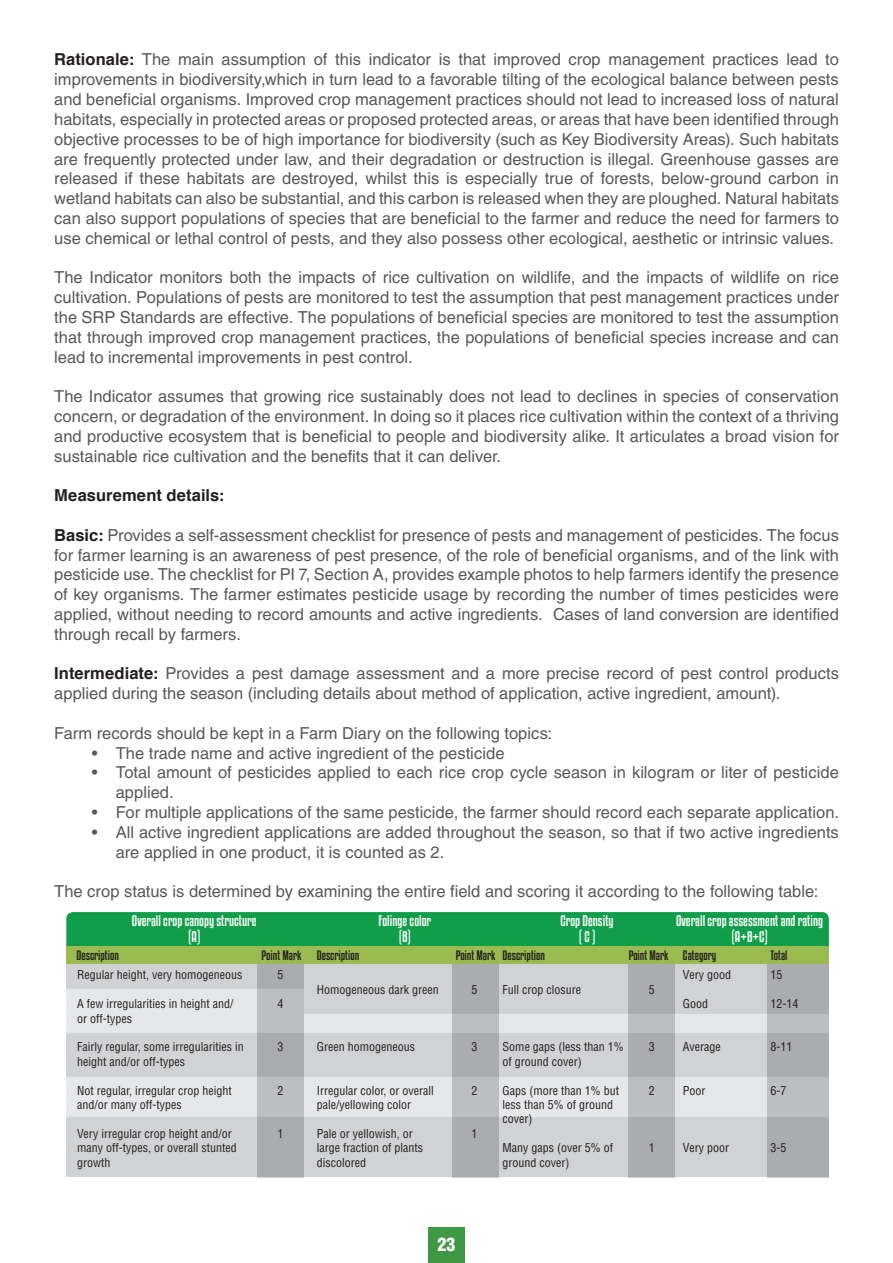
<style>
.page{position:relative;width:893px;height:1263px;background:#fff}
.page>*{position:absolute;margin:0;border:0;box-sizing:border-box;transform-origin:0 0}
.t1{font:900 condensed 18px "Helvetica";color:#fff}
.t2{font:16.5px/19.8px "Helvetica";color:#57585a;text-align:justify}
.t3{font:700 16.5px "Helvetica";letter-spacing:.005em;color:#231f20}
.t4{font:13.5px/16.2px "Kenyan Coffee Rg";color:#fff;text-align:center}
.t5{font:condensed 12px/14.4px "Helvetica";color:#231f20}
.t6{font:12px "Kenyan Coffee Rg";color:#231f20}
.s1{font-weight:700;color:#231f20}
</style>
<div class="page">
<div style="left:66px;top:912px;width:763px;height:40px;background:#119e4b;border-radius:7px"></div>
<div style="left:66px;top:946px;width:763px;height:231px;background:#e6e7e9"></div>
<div style="left:66px;top:964px;width:245px;height:25px;background:#d1d2d4"></div>
<div style="left:66px;top:1117px;width:763px;height:60px;background:#d1d2d4"></div>
<div style="left:304px;top:964px;width:525px;height:49px;background:#d1d2d4"></div>
<div style="left:66px;top:1033px;width:763px;height:44px;background:#d1d2d4"></div>
<div style="left:452px;top:964px;width:47px;height:213px;background:linear-gradient(to right,#b0b1b5,#b0b1b5)"></div>
<div style="left:628px;top:964px;width:47px;height:213px;background:linear-gradient(to right,#b0b1b5,#b0b1b5)"></div>
<div style="left:767px;top:964px;width:62px;height:213px;background:linear-gradient(to right,#b0b1b5,#b0b1b5)"></div>
<div style="left:257px;top:964px;width:47px;height:213px;background:linear-gradient(to right,#b2b3b7,#b2b3b7)"></div>
<div style="left:428px;top:1228px;width:37px;height:35px;background:#3e9844"></div>
<div style="left:66px;top:946px;width:180px;height:18px;background:#9abb4f"></div>
<div style="left:246px;top:946px;width:71px;height:18px;background:#9abb4f"></div>
<div style="left:317px;top:946px;width:132px;height:18px;background:#9abb4f"></div>
<div style="left:449px;top:946px;width:54px;height:18px;background:#9abb4f"></div>
<div style="left:503px;top:946px;width:123px;height:18px;background:#9abb4f"></div>
<div style="left:614px;top:946px;width:69px;height:18px;background:#9abb4f"></div>
<div style="left:683px;top:946px;width:93px;height:18px;background:#9abb4f"></div>
<div style="left:770px;top:946px;width:59px;height:18px;background:#9abb4f"></div>
<p class="t2" style="left:54px;top:50px;width:786px"><span class="s1">Rationale:</span> The main assumption of this indicator is that improved crop management practices lead to improvements in biodiversity,which in turn lead to a favorable tilting of the ecological balance between pests and beneficial organisms. Improved crop management practices should not lead to increased loss of natural habitats, especially in protected areas or proposed protected areas, or areas that have been identified through objective processes to be of high importance for biodiversity (such as Key Biodiversity Areas). Such habitats are frequently protected under law, and their degradation or destruction is illegal. Greenhouse gasses are released if these habitats are destroyed, whilst this is especially true of forests, below-ground carbon in wetland habitats can also be substantial, and this carbon is released when they are ploughed. Natural habitats can also support populations of species that are beneficial to the farmer and reduce the need for farmers to use chemical or lethal control of pests, and they also possess other ecological, aesthetic or intrinsic values.</p>
<p class="t2" style="left:54px;top:268px;width:786px">The Indicator monitors both the impacts of rice cultivation on wildlife, and the impacts of wildlife on rice cultivation. Populations of pests are monitored to test the assumption that pest management practices under the SRP Standards are effective. The populations of beneficial species are monitored to test the assumption that through improved crop management practices, the populations of beneficial species increase and can lead to incremental improvements in pest control.</p>
<p class="t2" style="left:54px;top:386px;width:786px">The Indicator assumes that growing rice sustainably does not lead to declines in species of conservation concern, or degradation of the environment. In doing so it places rice cultivation within the context of a thriving and productive ecosystem that is beneficial to people and biodiversity alike. It articulates a broad vision for sustainable rice cultivation and the benefits that it can deliver.</p>
<p class="t3" style="left:54px;top:485px;width:172px">Measurement details:</p>
<p class="t2" style="left:54px;top:525px;width:786px"><span class="s1">Basic:</span> Provides a self-assessment checklist for presence of pests and management of pesticides. The focus for farmer learning is an awareness of pest presence, of the role of beneficial organisms, and of the link with pesticide use. The checklist for PI 7, Section A, provides example photos to help farmers identify the presence of key organisms. The farmer estimates pesticide usage by recording the number of times pesticides were applied, without needing to record amounts and active ingredients. Cases of land conversion are identified through recall by farmers.</p>
<p class="t2" style="left:54px;top:664px;width:786px"><span class="s1">Intermediate:</span> Provides a pest damage assessment and a more precise record of pest control products applied during the season (including details about method of application, active ingredient, amount).</p>
<p class="t2" style="left:54px;top:723px;width:499px">Farm records should be kept in a Farm Diary on the following topics:</p>
<p class="t2" style="left:92px;top:743px;width:414px">• The trade name and active ingredient of the pesticide</p>
<p class="t2" style="left:116px;top:763px;width:725px;text-indent:-24px">• Total amount of pesticides applied to each rice crop cycle season in kilogram or liter of pesticide applied.</p>
<p class="t2" style="left:92px;top:802px;width:749px">• For multiple applications of the same pesticide, the farmer should record each separate application.</p>
<p class="t2" style="left:116px;top:822px;width:725px;text-indent:-24px">• All active ingredient applications are added throughout the season, so that if two active ingredients are applied in one product, it is counted as 2.</p>
<p class="t2" style="left:54px;top:881px;width:766px">The crop status is determined by examining the entire field and scoring it according to the following table:</p>
<p class="t4" style="left:132px;top:912px;width:126px">Overall crop canopy structure</p>
<p class="t4" style="left:188px;top:929px;width:14px">(A)</p>
<p class="t6" style="left:77px;top:948px;width:44px">Description</p>
<p class="t5" style="left:77px;top:968px;width:167px">Regular height, very homogeneous</p>
<p class="t5" style="left:77px;top:996px;width:158px">A few irregularities in height and/ or off-types</p>
<p class="t5" style="left:77px;top:1040px;width:168px">Fairly regular, some irregularities in height and/or off-types</p>
<p class="t5" style="left:77px;top:1083px;width:156px">Not regular, irregular crop height and/or many off-types</p>
<p class="t5" style="left:77px;top:1126px;width:161px">Very irregular crop height and/or many off-types, or overall stunted growth</p>
<p class="t4" style="left:561px;top:912px;width:55px">Crop Density</p>
<p class="t4" style="left:579px;top:929px;width:18px">( C )</p>
<p class="t4" style="left:676px;top:912px;width:148px">Overall crop assessment and rating (A+B+C)</p>
<p class="t4" style="left:379px;top:912px;width:54px">Folinge color</p>
<p class="t4" style="left:399px;top:929px;width:14px">(B)</p>
<p class="t6" style="left:262px;top:948px;width:41px">Point Mark</p>
<p class="t6" style="left:317px;top:948px;width:44px">Description</p>
<p class="t6" style="left:456px;top:948px;width:41px">Point Mark</p>
<p class="t6" style="left:503px;top:948px;width:44px">Description</p>
<p class="t6" style="left:629px;top:948px;width:41px">Point Mark</p>
<p class="t6" style="left:683px;top:948px;width:35px">Category</p>
<p class="t6" style="left:770px;top:948px;width:19px">Total</p>
<p class="t5" style="left:683px;top:968px;width:50px">Very good</p>
<p class="t5" style="left:683px;top:996px;width:27px">Good</p>
<p class="t5" style="left:683px;top:1040px;width:39px">Average</p>
<p class="t5" style="left:683px;top:1083px;width:24px">Poor</p>
<p class="t5" style="left:770px;top:968px;width:13px">15</p>
<p class="t5" style="left:770px;top:996px;width:29px">12-14</p>
<p class="t5" style="left:770px;top:1040px;width:23px">8-11</p>
<p class="t5" style="left:770px;top:1083px;width:17px">6-7</p>
<p class="t5" style="left:277px;top:968px;width:7px">5</p>
<p class="t5" style="left:277px;top:996px;width:7px">4</p>
<p class="t5" style="left:277px;top:1040px;width:7px">3</p>
<p class="t5" style="left:277px;top:1083px;width:7px">2</p>
<p class="t5" style="left:277px;top:1126px;width:7px">1</p>
<p class="t5" style="left:317px;top:982px;width:123px">Homogeneous dark green</p>
<p class="t5" style="left:503px;top:982px;width:80px">Full crop closure</p>
<p class="t5" style="left:472px;top:982px;width:7px">5</p>
<p class="t5" style="left:649px;top:982px;width:7px">5</p>
<p class="t5" style="left:317px;top:1040px;width:100px">Green homogeneous</p>
<p class="t5" style="left:317px;top:1083px;width:119px">Irregular color, or overall</p>
<p class="t5" style="left:317px;top:1097px;width:96px">pale/yellowing color</p>
<p class="t5" style="left:317px;top:1126px;width:108px">Pale or yellowish, or large fraction of plants discolored</p>
<p class="t5" style="left:503px;top:1040px;width:123px">Some gaps (less than 1% of ground cover)</p>
<p class="t5" style="left:503px;top:1083px;width:118px">Gaps (more than 1% but less than 5% of ground cover)</p>
<p class="t5" style="left:503px;top:1140px;width:112px">Many gaps (over 5% of ground cover)</p>
<p class="t5" style="left:472px;top:1040px;width:7px">3</p>
<p class="t5" style="left:472px;top:1083px;width:7px">2</p>
<p class="t5" style="left:472px;top:1126px;width:7px">1</p>
<p class="t5" style="left:649px;top:1040px;width:7px">3</p>
<p class="t5" style="left:649px;top:1083px;width:7px">2</p>
<p class="t5" style="left:683px;top:1140px;width:48px">Very poor</p>
<p class="t5" style="left:649px;top:1140px;width:7px">1</p>
<p class="t5" style="left:770px;top:1140px;width:17px">3-5</p>
<p class="t1" style="left:437px;top:1233px;width:19px">23</p>
</div>
